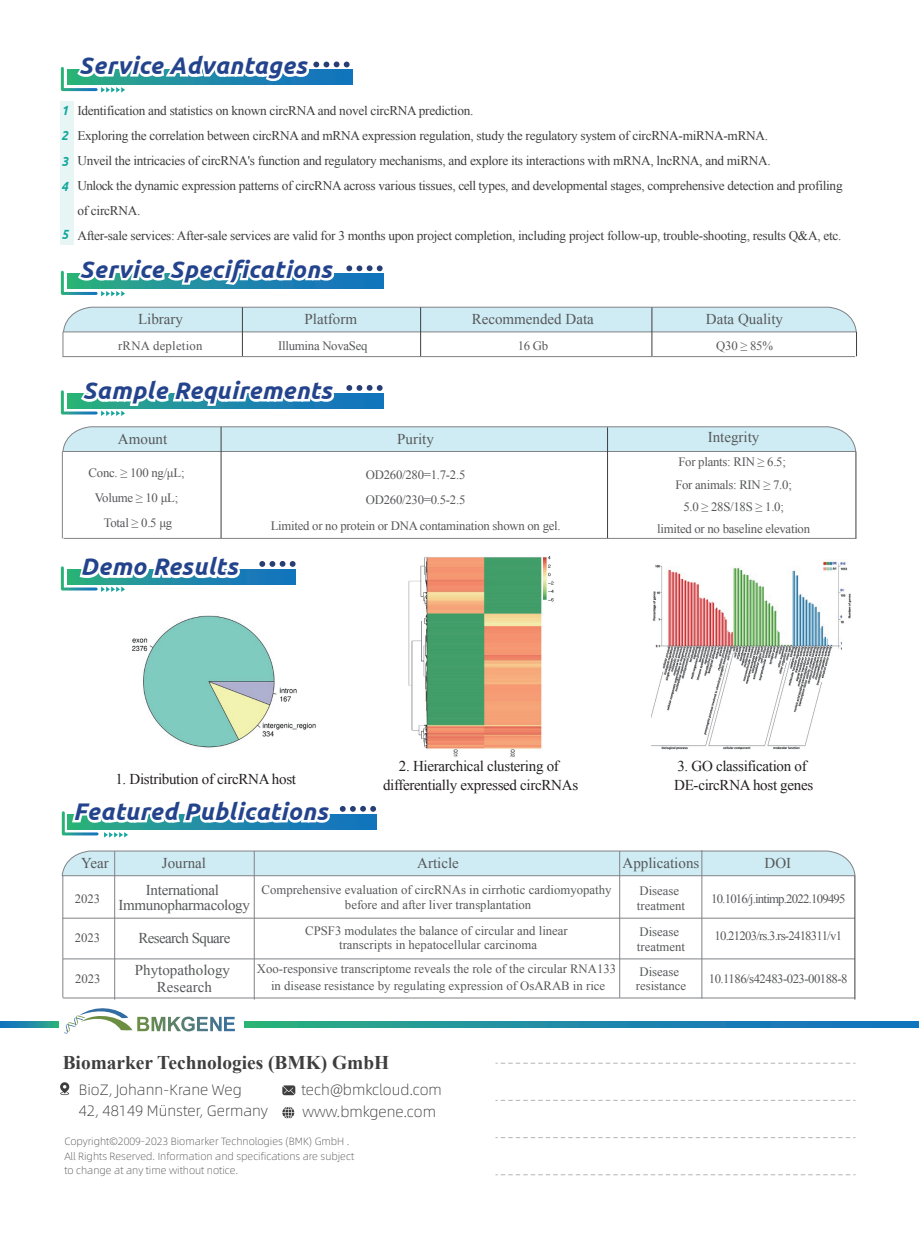
<style>
.page{position:relative;width:919px;height:1238px;background:#fff}
.page>*{position:absolute;margin:0;border:0;box-sizing:border-box;transform-origin:0 0}
.t1{font:italic 700 24px "Ubuntu";letter-spacing:.02em;color:#23448d}
.t2{font:700 19.35px "Times New Roman";color:#3e3e3f}
.t3{font:15px/32px "Times New Roman";color:#57585a}
.t4{font:15px/19.2px "Times New Roman";letter-spacing:-.02em;color:#231f20;text-align:center}
.t5{font:15px/21px "Alibaba Pu Hui Ti L";color:#3e3e3f}
.t6{font:15px/14.4px "Times New Roman";letter-spacing:-.02em;color:#57585a;text-align:center}
.t7{font:13.2px/24.9px "Times New Roman";letter-spacing:-.02em;color:#3e3e3f}
.t8{font:italic 700 13.2px/24.6px "Ubuntu";color:#12a79d;scale:.9 1}
.t9{font:12.75px/14.4px "Times New Roman";color:#57585a;text-align:center}
.t10{font:12.75px/25.2px "Times New Roman";letter-spacing:-.02em;color:#57585a;text-align:center}
.t11{font:12.75px "Times New Roman";letter-spacing:-.06em;color:#57585a}
.t12{font:12.75px "Times New Roman";letter-spacing:-.04em;color:#57585a}
.t13{font:12.75px "Times New Roman";letter-spacing:.02em;color:#57585a}
.t14{font:10.5px/14.4px "Alibaba Pu Hui Ti L";color:#57585a}
</style>
<div class="page">
<div style="left:60px;top:101px;width:14px;height:143px;background:#e7f6f5"></div>
<svg style="left:60px;top:1082px;width:9px;height:12px"></svg>
<svg style="left:282px;top:1107px;width:12px;height:11px"></svg>
<svg style="left:282px;top:1085px;width:13px;height:10px"></svg>
<svg style="left:244px;top:1021px;width:674px;height:6px;background:#1f8da3"></svg>
<svg style="left:0;top:1021px;width:58px;height:6px"></svg>
<svg style="left:64px;top:1008px;width:171px;height:25px"></svg>
<svg style="left:495px;top:1062px;width:360px;height:1px"></svg>
<svg style="left:496px;top:1099px;width:359px;height:1px"></svg>
<svg style="left:495px;top:1137px;width:360px;height:1px"></svg>
<svg style="left:495px;top:1174px;width:360px;height:1px"></svg>
<div style="left:67px;top:274px;width:316px;height:14px;background:#1476bb"></div>
<svg style="left:346px;top:265px;width:36px;height:6px"></svg>
<svg style="left:60px;top:270px;width:279px;height:26px"></svg>
<div style="left:67px;top:393px;width:316px;height:15px;background:#1476bb"></div>
<svg style="left:346px;top:385px;width:36px;height:6px"></svg>
<svg style="left:60px;top:390px;width:279px;height:26px"></svg>
<svg style="left:61px;top:805px;width:315px;height:32px"></svg>
<svg style="left:62px;top:850px;width:793px;height:26px;background:#cbe5ec"></svg>
<hr style="left:114px;top:851px;width:1px;height:148px;background:#808285">
<hr style="left:254px;top:851px;width:1px;height:148px;background:#808285">
<hr style="left:619px;top:851px;width:1px;height:146px;background:#808285">
<hr style="left:701px;top:850px;width:1px;height:148px;background:#808285">
<hr style="left:62px;top:917px;width:792px;height:1px;background:#808285">
<hr style="left:63px;top:958px;width:791px;height:1px;background:#808285">
<hr style="left:63px;top:997px;width:791px;height:1px;background:#808285">
<hr style="left:63px;top:875px;width:1px;height:122px;background:#808285">
<hr style="left:854px;top:875px;width:1px;height:124px;background:#3e3e3f">
<svg style="left:60px;top:61px;width:289px;height:32px"></svg>
<hr style="left:62px;top:356px;width:793px;height:1px;background:#808285">
<svg style="left:63px;top:307px;width:794px;height:49px"></svg>
<svg style="left:63px;top:426px;width:793px;height:26px;background:#c9e3eb"></svg>
<hr style="left:221px;top:427px;width:1px;height:111px;background:#3e3e3f">
<hr style="left:607px;top:427px;width:1px;height:111px;background:#3e3e3f">
<hr style="left:63px;top:538px;width:793px;height:1px;background:#808285">
<hr style="left:855px;top:451px;width:1px;height:87px;background:#3e3e3f">
<hr style="left:62px;top:451px;width:1px;height:87px;background:#808285">
<img style="left:409px;top:556px;width:145px;height:201px">
<img style="left:651px;top:561px;width:201px;height:189px">
<img style="left:132px;top:571px;width:184px;height:177px">
<svg style="left:245px;top:584px;width:42px;height:5px"></svg>
<div style="left:67px;top:569px;width:228px;height:15px;background:#1577ba"></div>
<svg style="left:259px;top:561px;width:36px;height:6px"></svg>
<svg style="left:60px;top:566px;width:185px;height:26px"></svg>
<h1 class="t1" style="left:79px;top:51px;width:229px">Service Advantages</h1>
<p class="t8" style="left:61px;top:98px;width:9px">1<br>2</p>
<p class="t8" style="left:61px;top:148px;width:9px;line-height:25px">3<br>4</p>
<p class="t8" style="left:62px;top:222px;width:9px">5</p>
<p class="t7" style="left:77px;top:98px;width:766px">Identification and statistics on known circRNA and novel circRNA prediction.<br>Exploring the correlation between circRNA and mRNA expression regulation, study the regulatory system of circRNA-miRNA-mRNA.<br>Unveil the intricacies of circRNA's function and regulatory mechanisms, and explore its interactions with mRNA, lncRNA, and miRNA.<br>Unlock the dynamic expression patterns of circRNA across various tissues, cell types, and developmental stages, comprehensive detection and profiling of circRNA.<br>After-sale services: After-sale services are valid for 3 months upon project completion, including project follow-up, trouble-shooting, results Q&amp;A, etc.</p>
<h1 class="t1" style="left:80px;top:255px;width:253px">Service Specifications</h1>
<p class="t3" style="left:138px;top:302px;width:46px">Library</p>
<p class="t13" style="left:118px;top:336px;width:86px">rRNA depletion</p>
<p class="t3" style="left:304px;top:302px;width:54px">Platform</p>
<p class="t10" style="left:278px;top:332px;width:91px">Illumina NovaSeq</p>
<h1 class="t1" style="left:83px;top:376px;width:250px">Sample Requirements</h1>
<p class="t3" style="left:471px;top:302px;width:124px">Recommended Data</p>
<p class="t9" style="left:517px;top:338px;width:32px">16 Gb</p>
<p class="t3" style="left:706px;top:302px;width:79px">Data Quality</p>
<p class="t9" style="left:716px;top:338px;width:58px">Q30 ≥ 85%</p>
<p class="t3" style="left:118px;top:422px;width:51px">Amount</p>
<p class="t3" style="left:397px;top:422px;width:38px">Purity</p>
<p class="t3" style="left:707px;top:421px;width:53px">Integrity</p>
<p class="t10" style="left:89px;top:459px;width:97px">Conc. ≥ 100 ng/μL;<br>Volume ≥ 10 μL;<br>Total ≥ 0.5 μg</p>
<p class="t10" style="left:271px;top:462px;width:291px">OD260/280=1.7-2.5<br>OD260/230=0.5-2.5<br>Limited or no protein or DNA contamination shown on gel.</p>
<p class="t10" style="left:657px;top:451px;width:154px;line-height:22.2px">For plants: RIN ≥ 6.5;<br>For animals: RIN ≥ 7.0;<br>5.0 ≥ 28S/18S ≥ 1.0;<br>limited or no baseline elevation</p>
<h1 class="t1" style="left:81px;top:552px;width:159px">Demo Results</h1>
<p class="t4" style="left:115px;top:768px;width:182px">1. Distribution of circRNA host</p>
<p class="t4" style="left:383px;top:755px;width:197px">2. Hierarchical clustering of differentially expressed circRNAs</p>
<p class="t4" style="left:674px;top:755px;width:140px;text-align:left">3. GO classification of<br>DE-circRNA host genes</p>
<h1 class="t1" style="left:73px;top:797px;width:256px">Featured Publications</h1>
<p class="t3" style="left:81px;top:846px;width:29px">Year</p>
<p class="t3" style="left:417px;top:846px;width:43px">Article</p>
<p class="t9" style="left:75px;top:891px;width:27px">2023</p>
<p class="t9" style="left:75px;top:930px;width:27px">2023</p>
<p class="t9" style="left:75px;top:971px;width:27px">2023</p>
<p class="t3" style="left:162px;top:846px;width:46px">Journal</p>
<p class="t3" style="left:764px;top:846px;width:28px">DOI</p>
<p class="t11" style="left:711px;top:889px;width:136px">10.1016/j.intimp.2022.109495</p>
<p class="t11" style="left:714px;top:927px;width:129px">10.21203/rs.3.rs-2418311/v1</p>
<p class="t3" style="left:622px;top:846px;width:78px">Applications</p>
<p class="t6" style="left:118px;top:882px;width:133px">International<br>Immunopharmacology</p>
<p class="t3" style="left:135px;top:921px;width:97px">Research Square<br>Phytopathology</p>
<p class="t3" style="left:157px;top:971px;width:56px">Research</p>
<p class="t9" style="left:261px;top:882px;width:351px">Comprehensive evaluation of circRNAs in cirrhotic cardiomyopathy before and after liver transplantation</p>
<p class="t9" style="left:305px;top:923px;width:264px">CPSF3 modulates the balance of circular and linear transcripts in hepatocellular carcinoma</p>
<p class="t9" style="left:257px;top:959px;width:361px;line-height:17.4px">Xoo-responsive transcriptome reveals the role of the circular RNA133 in disease resistance by regulating expression of OsARAB in rice</p>
<p class="t9" style="left:637px;top:883px;width:50px;text-align:left">Disease treatment</p>
<p class="t9" style="left:637px;top:924px;width:50px;text-align:left">Disease treatment</p>
<p class="t9" style="left:635px;top:964px;width:52px;text-align:left">Disease resistance</p>
<p class="t12" style="left:708px;top:970px;width:140px">10.1186/s42483-023-00188-8</p>
<h2 class="t2" style="left:63px;top:1049px;width:328px">Biomarker Technologies (BMK) GmbH</h2>
<p class="t5" style="left:79px;top:1078px;width:191px">BioZ, Johann-Krane Weg<br>42, 48149 Münster, Germany</p>
<p class="t5" style="left:301px;top:1078px;width:142px">tech@bmkcloud.com</p>
<p class="t5" style="left:302px;top:1099px;width:135px">www.bmkgene.com</p>
<p class="t14" style="left:64px;top:1133px;width:291px">Copyright©2009-2023 Biomarker Technologies (BMK) GmbH .<br>All Rights Reserved. Information and specifications are subject to change at any time without notice.</p>
</div>
